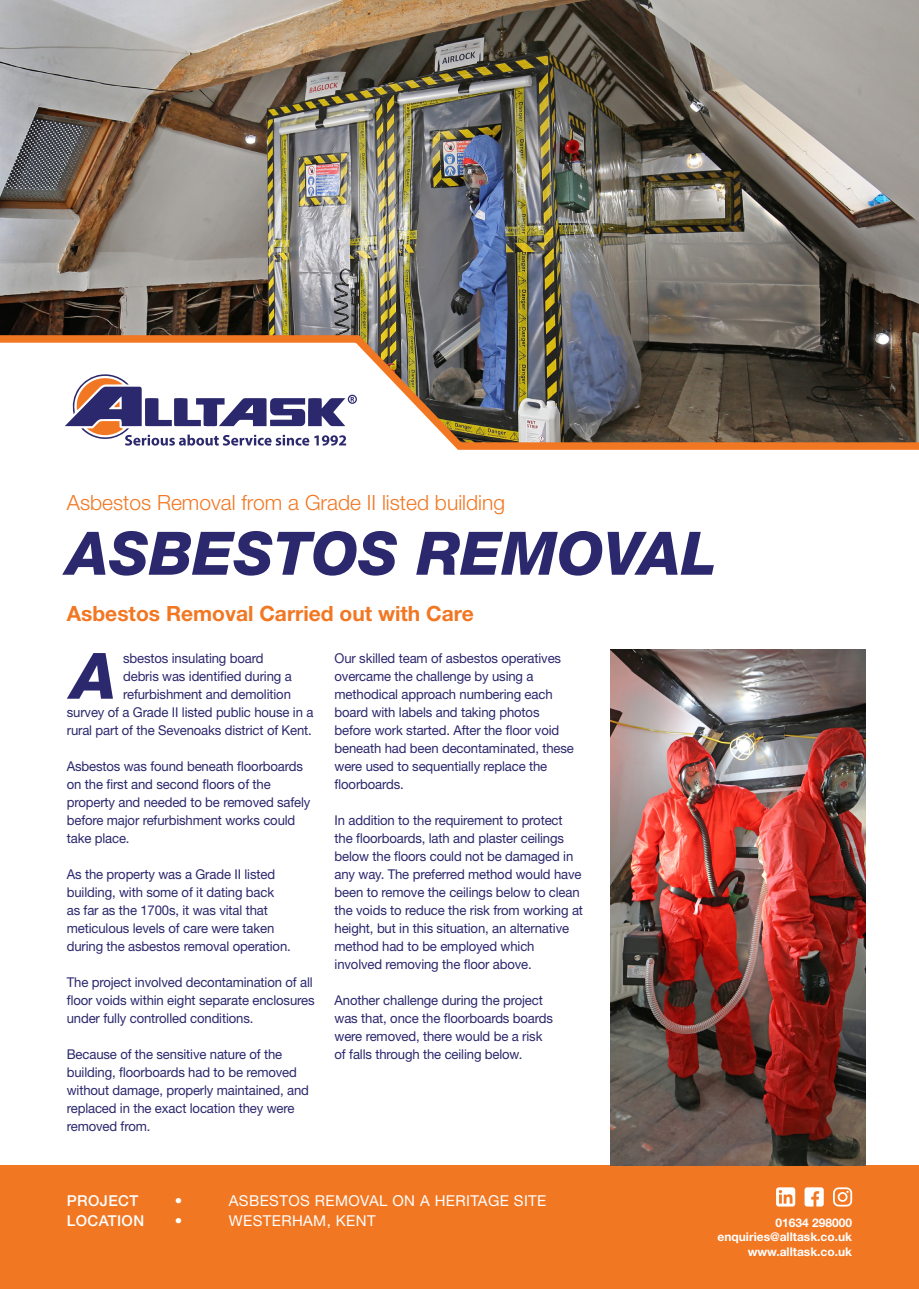
<style>
.page{position:relative;width:919px;height:1289px;background:#fff}
.page>*{position:absolute;margin:0;border:0;box-sizing:border-box;transform-origin:0 0}
.Intro_body_Style__wi{font:italic 800 63.9px "Helvetica Neue LT Pro";color:#2b286d}
.Title_style{font:italic 800 60px "Helvetica Neue LT Pro";color:#2b286d}
.Title_intro_text{font:300 21px "Helvetica Neue LT Pro";color:#f27722}
.Sub_deck_Style{font:700 21px "Helvetica Neue LT Pro";color:#f27722}
.Body_Style__without{font:15px "Helvetica Neue LT Pro";letter-spacing:.025em;color:#fff}
.Body_Style__without-2{font:500 15px "Helvetica Neue LT Pro";letter-spacing:.025em;color:#fff}
.Intro_body_Style__wi-2{font:13.5px/18px "Helvetica Neue LT Pro";letter-spacing:-.01em;color:#2b286d}
.Sub_deck_Style-2{font:700 12px "Helvetica Neue LT Pro";color:#fff}
</style>
<div class="page">
<img style="left:0;top:0;width:918px;height:331px">
<img style="left:0;top:331px;width:918px;height:119px">
<svg style="left:65px;top:373px;width:289px;height:72px"></svg>
<div style="left:348px;top:394px;width:9px;height:10px;border:1px solid #2b286d;border-radius:50%"></div>
<div style="left:0;top:1165px;width:918px;height:123px;background:#f27722"></div>
<svg style="left:804px;top:1187px;width:19px;height:19px"></svg>
<svg style="left:776px;top:1187px;width:19px;height:19px"></svg>
<svg style="left:833px;top:1187px;width:19px;height:19px"></svg>
<img style="left:610px;top:649px;width:255px;height:516px">
<p class="Title_intro_text" style="left:67px;top:489px;width:439px">Asbestos Removal from a Grade II listed building</p>
<p class="Title_style" style="left:67px;top:517px;width:651px">ASBESTOS REMOVAL</p>
<p class="Sub_deck_Style" style="left:67px;top:600px;width:408px">Asbestos Removal Carried out with Care</p>
<p class="Intro_body_Style__wi" style="left:72px;top:638px;width:46px">A</p>
<p class="Intro_body_Style__wi-2" style="left:123px;top:648px;width:142px">sbestos insulating board</p>
<p class="Intro_body_Style__wi-2" style="left:123px;top:666px;width:170px">debris was identified during a</p>
<p class="Intro_body_Style__wi-2" style="left:123px;top:684px;width:169px">refurbishment and demolition</p>
<p class="Intro_body_Style__wi-2" style="left:67px;top:702px;width:248px">survey of a Grade II listed public house in a</p>
<p class="Intro_body_Style__wi-2" style="left:67px;top:720px;width:247px">rural part of the Sevenoaks district of Kent.</p>
<p class="Intro_body_Style__wi-2" style="left:67px;top:756px;width:245px">Asbestos was found beneath floorboards on the first and second floors of the property and needed to be removed safely before major refurbishment works could take place.</p>
<p class="Intro_body_Style__wi-2" style="left:67px;top:864px;width:225px">As the property was a Grade II listed building, with some of it dating back as far as the 1700s, it was vital that meticulous levels of care were taken during the asbestos removal operation.</p>
<p class="Intro_body_Style__wi-2" style="left:67px;top:972px;width:249px">The project involved decontamination of all floor voids within eight separate enclosures under fully controlled conditions.</p>
<p class="Intro_body_Style__wi-2" style="left:67px;top:1044px;width:244px">Because of the sensitive nature of the building, floorboards had to be removed without damage, properly maintained, and replaced in the exact location they were removed from.</p>
<p class="Intro_body_Style__wi-2" style="left:334px;top:648px;width:241px">Our skilled team of asbestos operatives overcame the challenge by using a methodical approach numbering each board with labels and taking photos before work started. After the floor void beneath had been decontaminated, these were used to sequentially replace the floorboards.</p>
<p class="Intro_body_Style__wi-2" style="left:334px;top:810px;width:250px">In addition to the requirement to protect the floorboards, lath and plaster ceilings below the floors could not be damaged in any way. The preferred method would have been to remove the ceilings below to clean the voids to reduce the risk from working at height, but in this situation, an alternative method had to be employed which involved removing the floor above.</p>
<p class="Intro_body_Style__wi-2" style="left:334px;top:990px;width:220px">Another challenge during the project was that, once the floorboards boards were removed, there would be a risk of falls through the ceiling below.</p>
<p class="Body_Style__without-2" style="left:67px;top:1191px;width:73px">PROJECT</p>
<p class="Body_Style__without" style="left:175px;top:1191px;width:9px">•</p>
<p class="Body_Style__without" style="left:229px;top:1191px;width:319px">ASBESTOS REMOVAL ON A HERITAGE SITE</p>
<p class="Body_Style__without-2" style="left:67px;top:1211px;width:79px">LOCATION</p>
<p class="Body_Style__without" style="left:175px;top:1210px;width:9px">•</p>
<p class="Body_Style__without" style="left:229px;top:1210px;width:148px">WESTERHAM, KENT</p>
<p class="Sub_deck_Style-2" style="left:775px;top:1214px;width:78px">01634 298000</p>
<p class="Sub_deck_Style-2" style="left:717px;top:1229px;width:136px">enquiries@alltask.co.uk</p>
<p class="Sub_deck_Style-2" style="left:747px;top:1243px;width:106px">www.alltask.co.uk</p>
</div>
